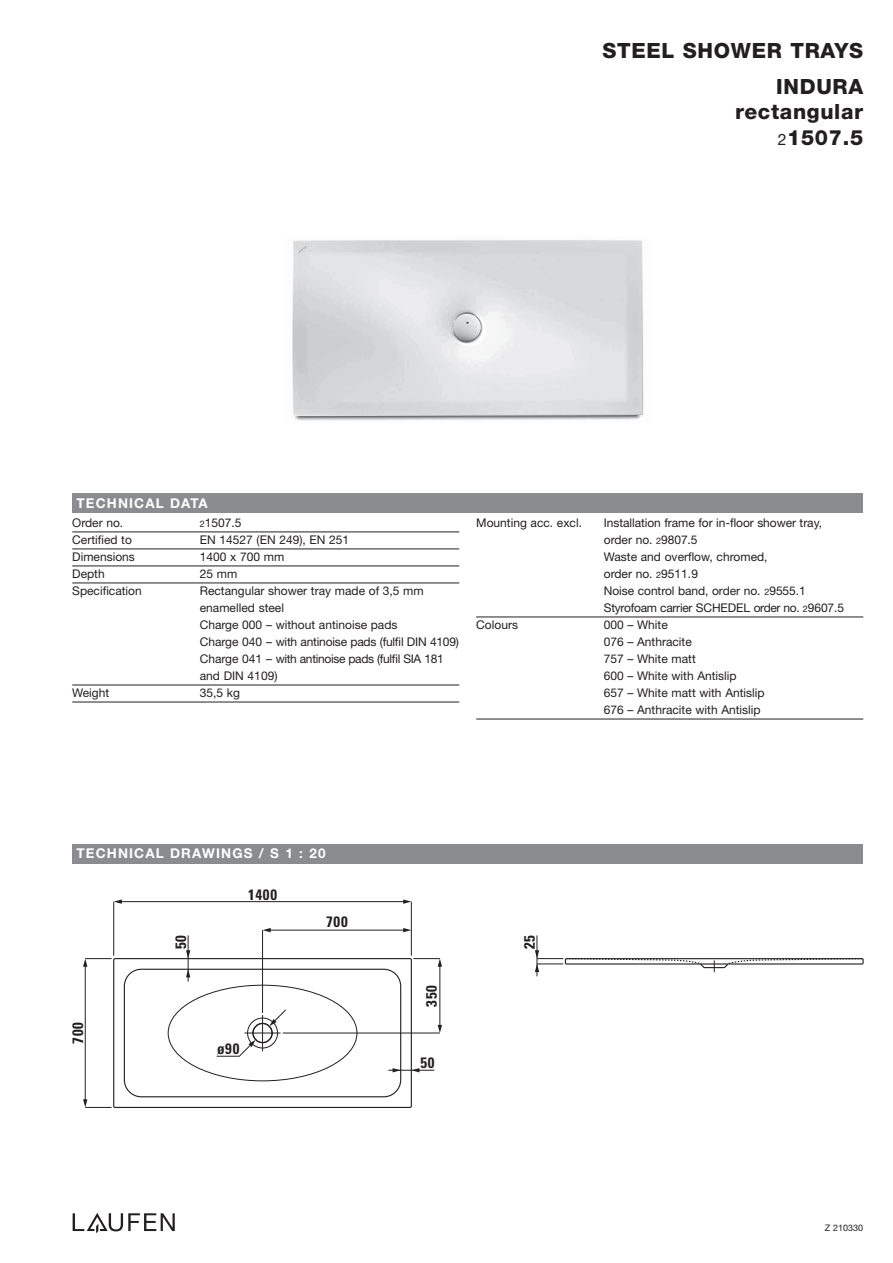
<style>
.page{position:relative;width:893px;height:1263px;background:#fff}
.page>*{position:absolute;margin:0;border:0;box-sizing:border-box;transform-origin:0 0}
.t1{font:800 21px/25.5px "Helvetica Neue";letter-spacing:.03em;color:#231f20;text-align:right}
.t2{font:700 condensed 15px "Univers";letter-spacing:.05em;color:#231f20}
.t3{font:700 13.5px "Helvetica Neue";letter-spacing:.085em;color:#fff}
.t4{font:12px/17px "Helvetica Neue";color:#231f20}
.t5{font:9px "Helvetica Neue";color:#231f20}
.s1{font-weight:400;font-size:15.75px}
.s2{font-size:9px}
</style>
<div class="page">
<div style="left:72px;top:493px;width:791px;height:19px;background:#8a8c8f"></div>
<div style="left:72px;top:844px;width:791px;height:19px;background:#8a8c8f"></div>
<svg style="left:73px;top:1213px;width:102px;height:20px"></svg>
<div style="left:247px;top:1018px;width:31px;height:30px;border:1px solid #231f20;border-radius:50%"></div>
<div style="left:113px;top:958px;width:299px;height:150px;border:1px solid #231f20"></div>
<div style="left:124px;top:969px;width:277px;height:128px;border:1px solid #231f20;border-radius:17px"></div>
<div style="left:565px;top:958px;width:299px;height:6px;border:1px solid #231f20"></div>
<hr style="left:537px;top:935px;width:1px;height:41px;background:#231f20">
<svg style="left:535px;top:950px;width:328px;height:22px"></svg>
<hr style="left:120px;top:901px;width:285px;height:1px;background:#231f20">
<svg style="left:114px;top:899px;width:8px;height:5px"></svg>
<svg style="left:403px;top:899px;width:8px;height:5px"></svg>
<hr style="left:411px;top:902px;width:1px;height:54px;background:#231f20">
<hr style="left:113px;top:902px;width:1px;height:54px;background:#231f20">
<hr style="left:85px;top:964px;width:1px;height:137px;background:#231f20">
<hr style="left:268px;top:930px;width:138px;height:1px;background:#231f20">
<svg style="left:263px;top:928px;width:8px;height:4px"></svg>
<svg style="left:403px;top:928px;width:8px;height:4px"></svg>
<hr style="left:262px;top:930px;width:1px;height:83px;background:#231f20">
<svg style="left:83px;top:958px;width:29px;height:9px"></svg>
<svg style="left:83px;top:1099px;width:29px;height:9px"></svg>
<hr style="left:283px;top:1033px;width:157px;height:1px;background:#231f20">
<hr style="left:440px;top:964px;width:1px;height:63px;background:#231f20">
<svg style="left:438px;top:1025px;width:4px;height:8px"></svg>
<svg style="left:413px;top:958px;width:29px;height:9px"></svg>
<hr style="left:388px;top:1070px;width:46px;height:1px;background:#231f20">
<svg style="left:393px;top:1068px;width:8px;height:4px"></svg>
<svg style="left:411px;top:1068px;width:8px;height:4px"></svg>
<hr style="left:188px;top:935px;width:1px;height:47px;background:#231f20">
<svg style="left:186px;top:969px;width:4px;height:8px"></svg>
<svg style="left:186px;top:950px;width:4px;height:8px"></svg>
<hr style="left:262px;top:1015px;width:1px;height:36px;background:#231f20">
<hr style="left:244px;top:1033px;width:37px;height:1px;background:#231f20">
<div style="left:252px;top:1023px;width:21px;height:20px;border:1px solid #231f20;border-radius:50%"></div>
<svg style="left:216px;top:1040px;width:40px;height:16px"></svg>
<svg style="left:269px;top:1009px;width:17px;height:17px"></svg>
<hr style="left:72px;top:532px;width:387px;height:1px;background:#231f20">
<hr style="left:72px;top:549px;width:387px;height:1px;background:#231f20">
<hr style="left:72px;top:566px;width:387px;height:1px;background:#231f20">
<hr style="left:72px;top:583px;width:387px;height:1px;background:#231f20">
<hr style="left:72px;top:685px;width:387px;height:1px;background:#231f20">
<hr style="left:72px;top:702px;width:387px;height:1px;background:#231f20">
<hr style="left:476px;top:617px;width:387px;height:1px;background:#231f20">
<hr style="left:476px;top:719px;width:387px;height:1px;background:#231f20">
<img style="left:292px;top:240px;width:352px;height:181px">
<h1 class="t1" style="left:602px;top:39px;width:262px">STEEL SHOWER TRAYS</h1>
<h1 class="t1" style="left:776px;top:75px;width:88px">INDURA</h1>
<h1 class="t1" style="left:735px;top:101px;width:129px">rectangular<br><span class="s1">2</span>1507.5</h1>
<p class="t3" style="left:77px;top:498px;width:133px">TECHNICAL DATA</p>
<p class="t4" style="left:72px;top:516px;width:53px">Order no.</p>
<p class="t4" style="left:200px;top:516px;width:43px"><span class="s2">2</span>1507.5</p>
<p class="t4" style="left:72px;top:533px;width:61px">Certified to</p>
<p class="t4" style="left:200px;top:533px;width:151px">EN 14527 (EN 249), EN 251</p>
<p class="t4" style="left:72px;top:550px;width:64px">Dimensions</p>
<p class="t4" style="left:200px;top:550px;width:86px">1400 x 700 mm</p>
<p class="t4" style="left:72px;top:567px;width:34px">Depth</p>
<p class="t4" style="left:200px;top:567px;width:39px">25 mm</p>
<p class="t4" style="left:72px;top:584px;width:71px">Specification</p>
<p class="t4" style="left:200px;top:584px;width:261px">Rectangular shower tray made of 3,5 mm enamelled steel<br>Charge 000 – without antinoise pads<br>Charge 040 – with antinoise pads (fulfil DIN 4109)<br>Charge 041 – with antinoise pads (fulfil SIA 181 and DIN 4109)</p>
<p class="t4" style="left:72px;top:686px;width:38px">Weight</p>
<p class="t4" style="left:200px;top:686px;width:42px">35,5 kg</p>
<p class="t4" style="left:476px;top:516px;width:107px">Mounting acc. excl.</p>
<p class="t4" style="left:604px;top:516px;width:242px">Installation frame for in-floor shower tray, order no. <span class="s2">2</span>9807.5<br>Waste and overflow, chromed,<br>order no. <span class="s2">2</span>9511.9<br>Noise control band, order no. <span class="s2">2</span>9555.1<br>Styrofoam carrier SCHEDEL order no. <span class="s2">2</span>9607.5</p>
<p class="t4" style="left:476px;top:618px;width:43px">Colours</p>
<p class="t4" style="left:604px;top:618px;width:162px">000 – White<br>076 – Anthracite<br>757 – White matt<br>600 – White with Antislip<br>657 – White matt with Antislip<br>676 – Anthracite with Antislip</p>
<p class="t3" style="left:77px;top:849px;width:250px">TECHNICAL DRAWINGS / S 1 : 20</p>
<p class="t2" style="left:72px;top:1044px;width:23px;rotate:-90deg">700</p>
<p class="t2" style="left:175px;top:949px;width:16px;rotate:-90deg">50</p>
<p class="t2" style="left:248px;top:889px;width:30px">1400</p>
<p class="t2" style="left:217px;top:1043px;width:24px">ø90</p>
<p class="t2" style="left:326px;top:916px;width:23px">700</p>
<p class="t2" style="left:426px;top:1006px;width:23px;rotate:-90deg">350</p>
<p class="t2" style="left:420px;top:1057px;width:16px">50</p>
<p class="t2" style="left:524px;top:949px;width:16px;rotate:-90deg">25</p>
<p class="t5" style="left:825px;top:1224px;width:40px">Z 210330</p>
</div>
